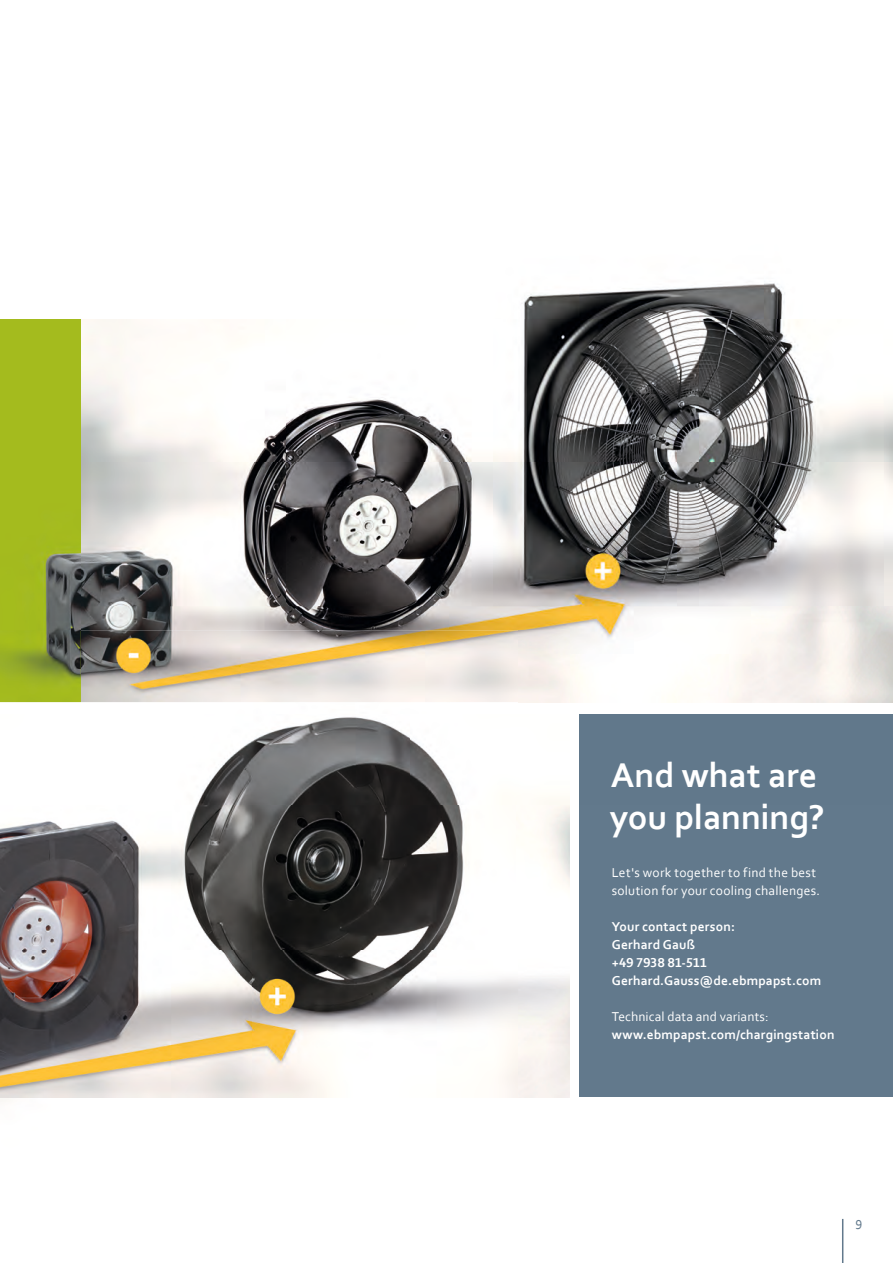
<style>
.page{position:relative;width:893px;height:1263px;background:#fff}
.page>*{position:absolute;margin:0;border:0;box-sizing:border-box;transform-origin:0 0}
.t1{font:700 36px/42px "Corbel";letter-spacing:-.005em;color:#fff}
.t2{font:700 13.5px/18px "Corbel";letter-spacing:.015em;color:#fff}
.t3{font:13.5px/18px "Corbel";letter-spacing:.015em;color:#fff}
.t4{font:13.5px "Corbel";color:#62798c}
</style>
<div class="page">
<div style="left:579px;top:714px;width:314px;height:383px;background:#62798c"></div>
<img style="left:524px;top:283px;width:261px;height:36px">
<img style="left:81px;top:319px;width:812px;height:287px">
<img style="left:81px;top:606px;width:670px;height:48px">
<img style="left:0;top:319px;width:81px;height:383px">
<img style="left:0;top:702px;width:570px;height:399px">
<img style="left:57px;top:630px;width:513px;height:72px">
<img style="left:6px;top:702px;width:51px;height:1px">
<hr style="left:842px;top:1219px;width:1px;height:44px;background:#62798c">
<h1 class="t1" style="left:610px;top:753px;width:216px">And what are you planning?</h1>
<p class="t3" style="left:612px;top:863px;width:210px">Let's work together to find the best solution for your cooling challenges.</p>
<p class="t2" style="left:612px;top:917px;width:211px">Your contact person:<br>Gerhard Gauß<br>+49 7938 81-511<br>Gerhard.Gauss@de.ebmpapst.com</p>
<p class="t3" style="left:612px;top:1007px;width:159px">Technical data and variants:</p>
<p class="t2" style="left:612px;top:1025px;width:224px">www.ebmpapst.com/chargingstation</p>
<p class="t4" style="left:855px;top:1216px;width:8px">9</p>
</div>
